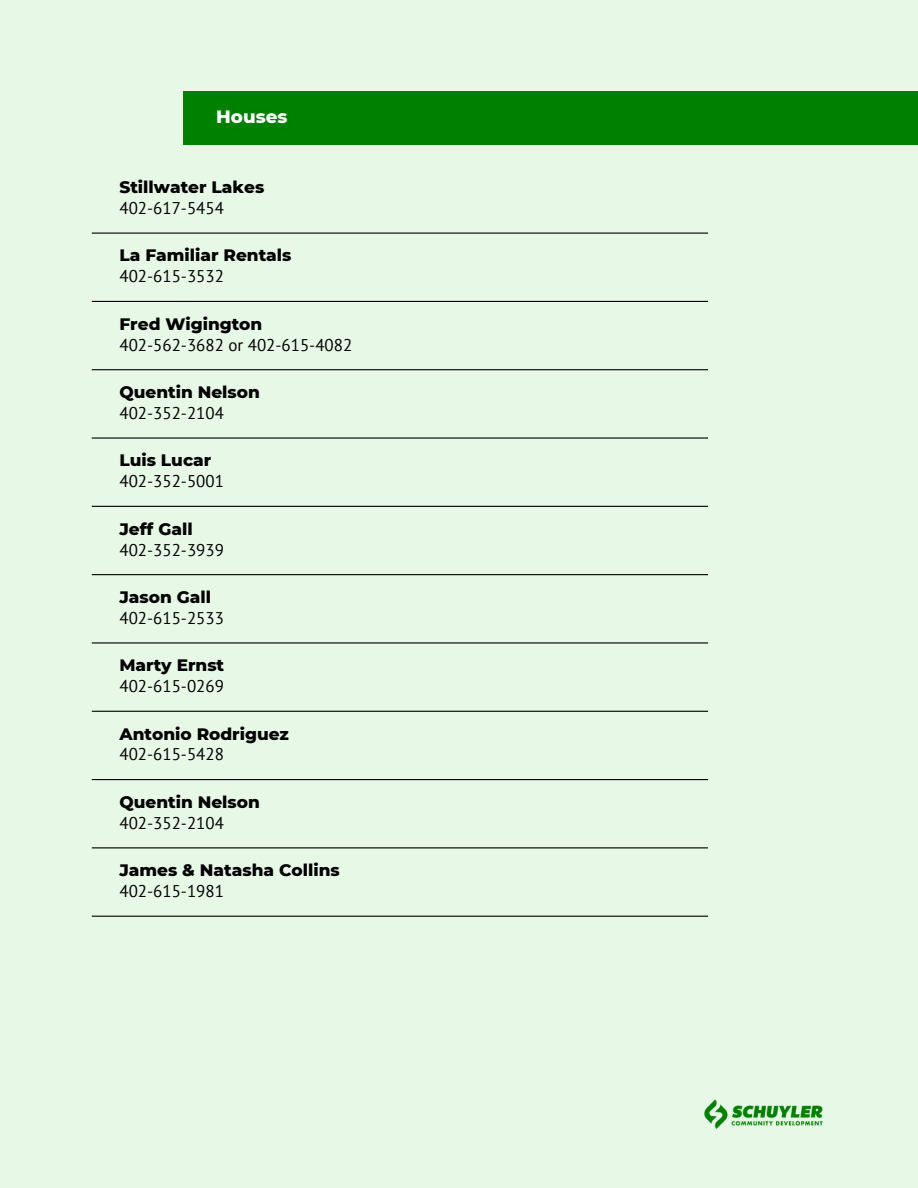
<style>
.page{position:relative;width:918px;height:1188px;background:#e7f8e7}
.page>*{position:absolute;margin:0;border:0;box-sizing:border-box;transform-origin:0 0}
.t1{font:800 18.3px "Montserrat";color:#fff}
.t2{font:16.95px "PT Sans";color:#000}
.t3{font:800 16.95px "Montserrat";color:#000}
</style>
<div class="page">
<hr style="left:92px;top:233px;width:616px;height:1px;background:#000">
<hr style="left:92px;top:301px;width:616px;height:1px;background:#000">
<hr style="left:92px;top:369px;width:616px;height:1px;background:#000">
<hr style="left:92px;top:437px;width:616px;height:2px;background:#000">
<hr style="left:92px;top:506px;width:616px;height:1px;background:#000">
<hr style="left:92px;top:574px;width:616px;height:1px;background:#000">
<hr style="left:92px;top:642px;width:616px;height:2px;background:#000">
<hr style="left:92px;top:711px;width:616px;height:1px;background:#000">
<div style="left:183px;top:92px;width:735px;height:53px;background:#008000"></div>
<img style="left:704px;top:1099px;width:119px;height:30px">
<hr style="left:92px;top:779px;width:616px;height:1px;background:#000">
<hr style="left:92px;top:847px;width:616px;height:1px;background:#000">
<hr style="left:92px;top:916px;width:616px;height:1px;background:#000">
<p class="t1" style="left:216px;top:105px;width:73px">Houses</p>
<h1 class="t3" style="left:119px;top:177px;width:146px">Stillwater Lakes</h1>
<h1 class="t2" style="left:119px;top:197px;width:106px">402-617-5454</h1>
<h1 class="t3" style="left:119px;top:245px;width:174px">La Familiar Rentals</h1>
<p class="t2" style="left:119px;top:265px;width:106px">402-615-3532</p>
<h1 class="t3" style="left:119px;top:313px;width:144px">Fred Wigington</h1>
<p class="t2" style="left:119px;top:333px;width:234px">402-562-3682 or 402-615-4082</p>
<h1 class="t3" style="left:119px;top:382px;width:142px">Quentin Nelson</h1>
<p class="t2" style="left:119px;top:402px;width:106px">402-352-2104</p>
<h1 class="t3" style="left:119px;top:450px;width:93px">Luis Lucar</h1>
<p class="t2" style="left:119px;top:470px;width:106px">402-352-5001</p>
<h1 class="t3" style="left:119px;top:518px;width:75px">Jeff Gall</h1>
<p class="t2" style="left:119px;top:538px;width:106px">402-352-3939</p>
<h1 class="t3" style="left:119px;top:586px;width:93px">Jason Gall</h1>
<p class="t2" style="left:119px;top:607px;width:106px">402-615-2533</p>
<h1 class="t3" style="left:119px;top:655px;width:106px">Marty Ernst</h1>
<p class="t2" style="left:119px;top:675px;width:106px">402-615-0269</p>
<h1 class="t3" style="left:119px;top:723px;width:171px">Antonio Rodriguez</h1>
<p class="t2" style="left:119px;top:743px;width:106px">402-615-5428</p>
<h1 class="t3" style="left:119px;top:791px;width:142px">Quentin Nelson</h1>
<p class="t2" style="left:119px;top:812px;width:106px">402-352-2104</p>
<p class="t3" style="left:119px;top:860px;width:222px">James &amp; Natasha Collins</p>
<p class="t2" style="left:119px;top:880px;width:106px">402-615-1981</p>
</div>
